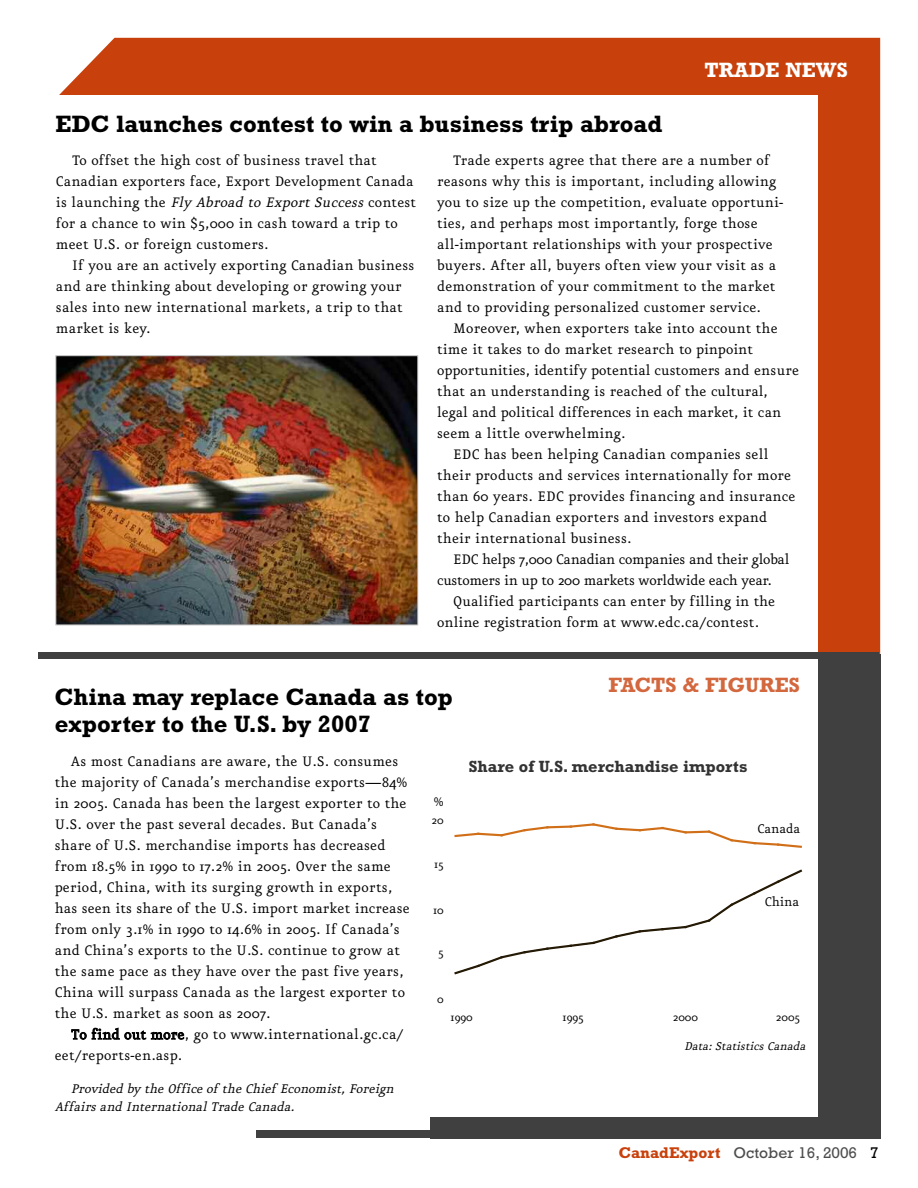
<style>
.page{position:relative;width:918px;height:1188px;background:#fff}
.page>*{position:absolute;margin:0;border:0;box-sizing:border-box;transform-origin:0 0}
.t1{font:700 24px/27px "Rockwell";color:#000}
.t2{font:700 21px "Rockwell";color:#d3673d}
.t3{font:700 21px "Rockwell";color:#fff}
.t4{font:16.5px/21px "Eureka";letter-spacing:.015em;color:#000}
.t5{font:16.5px "Eureka";letter-spacing:-.015em;color:#000}
.t6{font:700 16.5px "Rockwell";color:#333}
.t7{font:15.75px "Rockwell";color:#4d4d4d}
.t8{font:italic 15px/18px "Eureka";color:#000}
.t9{font:15px "Eureka";color:#000}
.t10{font:13.5px "Eureka";color:#000}
.t11{font:italic 13.5px "Eureka";color:#000}
.s1{font-style:italic}
.s2{font-weight:700;color:#c8410c}
.s3{color:#000}
</style>
<div class="page">
<div style="left:59px;top:38px;width:821px;height:617px;background:#c8410c"></div>
<div style="left:699px;top:655px;width:182px;height:483px;background:#404040"></div>
<div style="left:30px;top:95px;width:788px;height:1041px;background:#fff"></div>
<div style="left:430px;top:1117px;width:451px;height:21px;background:#404040"></div>
<div style="left:256px;top:1131px;width:625px;height:7px;background:#404040"></div>
<div style="left:38px;top:653px;width:841px;height:6px;background:#404040"></div>
<img style="left:58px;top:357px;width:358px;height:266px">
<div style="left:56px;top:355px;width:362px;height:270px;border:1px solid #b3b3b3"></div>
<svg style="left:454px;top:823px;width:348px;height:25px"></svg>
<svg style="left:454px;top:869px;width:348px;height:105px"></svg>
<h1 class="t1" style="left:55px;top:113px;width:609px">EDC launches contest to win a business trip abroad</h1>
<p class="t3" style="left:705px;top:63px;width:145px">TRADE NEWS</p>
<p class="t4" style="left:56px;top:149px;width:362px;text-indent:16px">To offset the high cost of business travel that Canadian exporters face, Export Development Canada is launching the <span class="s1">Fly Abroad to Export Success</span> contest for a chance to win $5,000 in cash toward a trip to meet U.S. or foreign customers.</p>
<p class="t4" style="left:56px;top:254px;width:360px;text-indent:16px">If you are an actively exporting Canadian business and are thinking about developing or growing your sales into new international markets, a trip to that market is key.</p>
<p class="t4" style="left:437px;top:149px;width:348px;text-indent:16px">Trade experts agree that there are a number of reasons why this is important, including allowing you to size up the competition, evaluate opportuni&shy;ties, and perhaps most importantly, forge those all-important relationships with your prospective buyers. After all, buyers often view your visit as a demonstration of your commitment to the market and to providing personalized customer service.</p>
<p class="t4" style="left:453px;top:317px;width:326px">Moreover, when exporters take into account the</p>
<p class="t4" style="left:437px;top:338px;width:317px">time it takes to do market research to pinpoint</p>
<p class="t4" style="left:437px;top:359px;width:363px">opportunities, identify potential customers and ensure</p>
<p class="t4" style="left:437px;top:380px;width:332px">that an understanding is reached of the cultural,</p>
<p class="t4" style="left:437px;top:401px;width:346px">legal and political differences in each market, it can</p>
<p class="t4" style="left:437px;top:422px;width:190px">seem a little overwhelming.</p>
<p class="t4" style="left:453px;top:443px;width:317px">EDC has been helping Canadian companies sell</p>
<p class="t4" style="left:437px;top:464px;width:356px">their products and services internationally for more</p>
<p class="t4" style="left:437px;top:485px;width:360px">than 60 years. EDC provides financing and insurance</p>
<p class="t4" style="left:437px;top:506px;width:332px">to help Canadian exporters and investors expand</p>
<p class="t4" style="left:437px;top:527px;width:196px">their international business.</p>
<p class="t5" style="left:453px;top:549px;width:338px">EDC helps 7,000 Canadian companies and their global</p>
<p class="t5" style="left:437px;top:570px;width:336px">customers in up to 200 markets worldwide each year.</p>
<p class="t4" style="left:453px;top:590px;width:323px">Qualified participants can enter by filling in the</p>
<p class="t4" style="left:437px;top:611px;width:323px">online registration form at www.edc.ca/contest.</p>
<h1 class="t1" style="left:55px;top:686px;width:400px">China may replace Canada as top exporter to the U.S. by 2007</h1>
<p class="t2" style="left:608px;top:678px;width:193px">FACTS &amp; FIGURES</p>
<p class="t4" style="left:55px;top:750px;width:357px;text-indent:16px">As most Canadians are aware, the U.S. consumes the majority of Canada’s merchandise exports—84% in 2005. Canada has been the largest exporter to the U.S. over the past several decades. But Canada’s share of U.S. merchandise imports has decreased from 18.5% in 1990 to 17.2% in 2005. Over the same period, China, with its surging growth in exports, has seen its share of the U.S. import market increase from only 3.1% in 1990 to 14.6% in 2005. If Canada’s and China’s exports to the U.S. continue to grow at the same pace as they have over the past five years, China will surpass Canada as the largest exporter to the U.S. market as soon as 2007.</p>
<p class="t4" style="left:55px;top:1023px;width:350px;text-indent:16px">To find out more, go to www.international.gc.ca/ eet/reports-en.asp.</p>
<p class="t8" style="left:55px;top:1079px;width:343px;text-indent:16px">Provided by the Office of the Chief Economist, Foreign<br>Affairs and International Trade Canada.</p>
<p class="t9" style="left:434px;top:792px;width:11px">%</p>
<p class="t10" style="left:432px;top:812px;width:14px">20</p>
<p class="t10" style="left:434px;top:855px;width:11px">15</p>
<p class="t10" style="left:433px;top:902px;width:12px">10</p>
<p class="t10" style="left:438px;top:944px;width:7px">5</p>
<p class="t10" style="left:437px;top:990px;width:8px">0</p>
<p class="t6" style="left:469px;top:761px;width:280px">Share of U.S. merchandise imports</p>
<p class="t9" style="left:758px;top:819px;width:44px">Canada</p>
<p class="t9" style="left:765px;top:893px;width:36px">China</p>
<p class="t10" style="left:451px;top:1008px;width:24px">1990</p>
<p class="t10" style="left:563px;top:1008px;width:23px">1995</p>
<p class="t10" style="left:673px;top:1008px;width:27px">2000</p>
<p class="t10" style="left:776px;top:1008px;width:26px">2005</p>
<p class="t11" style="left:684px;top:1038px;width:125px">Data: Statistics Canada</p>
<p class="t7" style="left:619px;top:1147px;width:261px"><span class="s2">CanadExport</span> October 16, 2006 <span class="s3">7</span></p>
</div>
